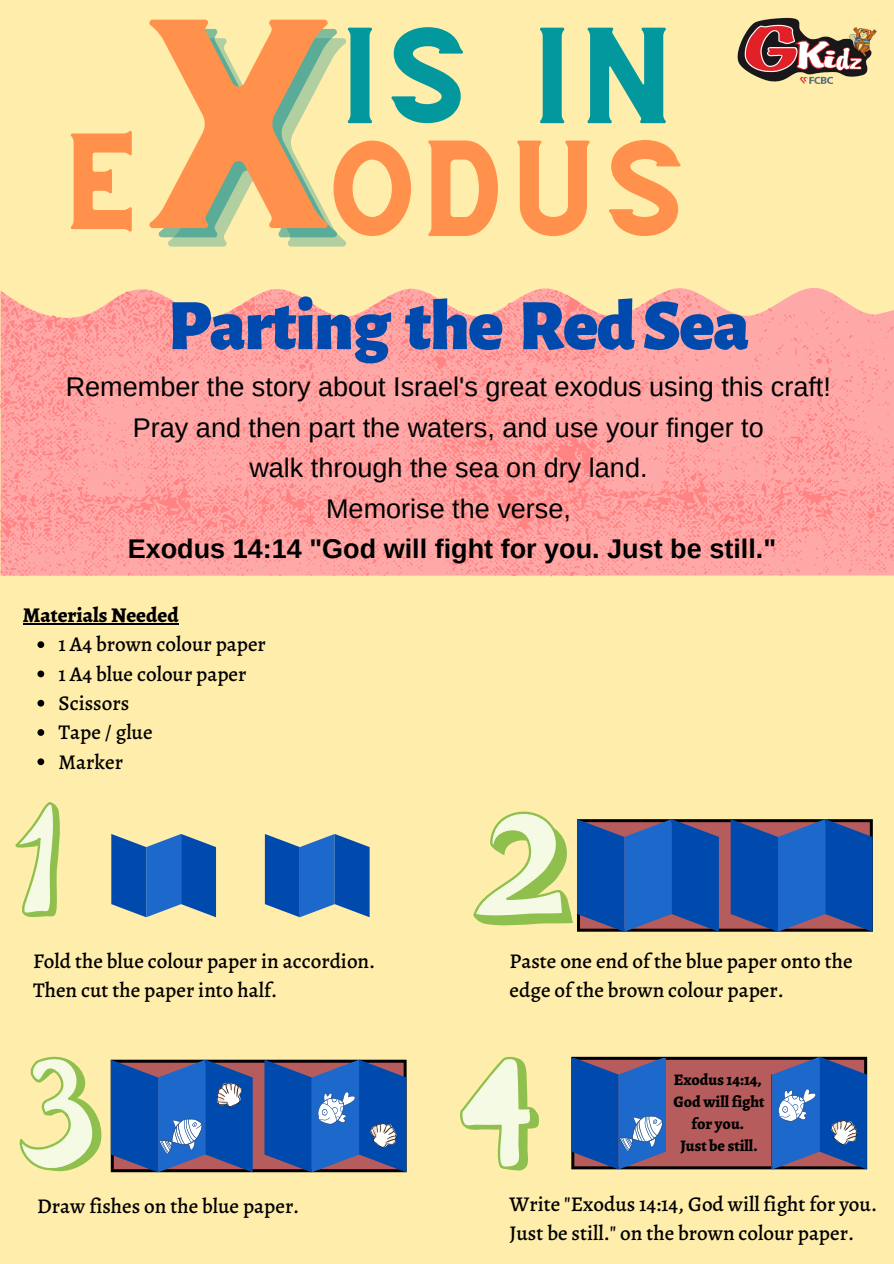
<style>
.page{position:relative;width:894px;height:1264px;background:#fff}
.page>*{position:absolute;margin:0;border:0;box-sizing:border-box;transform-origin:0 0}
.t1{font:96.15px/112.8px "CS Gordon Vintage";color:#ff914d;text-align:right}
.t2{font:900 72.3px "Alegreya Sans";letter-spacing:-.02em;color:#004aad}
.t3{font:27px/40.5px "Arimo";color:#000;text-align:center}
.t4{font:700 27px "Arimo";color:#000}
.t5{font:500 21px/29.2px "Alegreya";color:#000}
.t6{font:800 21px "Alegreya";color:#000}
.t7{font:800 16.05px/21.8px "Alegreya";color:#000;text-align:center}
.s1{color:#03989e}
.s2{font-size:209.55px;color:rgb(3 138 143/.3)}
</style>
<div class="page">
<div style="left:0;top:0;width:893px;height:1263px;background:#ffeeab"></div>
<img style="left:737px;top:17px;width:139px;height:66px">
<svg style="left:0;top:288px;width:893px;height:288px;background:#ffa3a0"></svg>
<svg style="left:20px;top:1056px;width:81px;height:115px"></svg>
<svg style="left:111px;top:834px;width:105px;height:83px;background:#306cb5"></svg>
<svg style="left:265px;top:834px;width:104px;height:83px;background:#306cb5"></svg>
<svg style="left:15px;top:802px;width:45px;height:115px"></svg>
<svg style="left:460px;top:1056px;width:78px;height:114px"></svg>
<div style="left:578px;top:820px;width:293px;height:110px;background:#b65c5c"></div>
<hr style="left:580px;top:928px;width:289px;height:3px;background:#000">
<hr style="left:580px;top:819px;width:289px;height:3px;background:#000">
<svg style="left:473px;top:811px;width:245px;height:120px"></svg>
<svg style="left:730px;top:819px;width:142px;height:112px;background:#1c51a4"></svg>
<div style="left:112px;top:1061px;width:293px;height:109px;background:#b65c5c"></div>
<hr style="left:114px;top:1169px;width:289px;height:3px;background:#000">
<hr style="left:114px;top:1059px;width:289px;height:3px;background:#000">
<svg style="left:264px;top:1059px;width:142px;height:113px;background:#2c5aa5"></svg>
<svg style="left:37px;top:641px;width:7px;height:7px"></svg>
<svg style="left:37px;top:670px;width:7px;height:7px"></svg>
<svg style="left:37px;top:699px;width:7px;height:7px"></svg>
<svg style="left:37px;top:729px;width:7px;height:7px"></svg>
<svg style="left:37px;top:758px;width:7px;height:7px"></svg>
<hr style="left:23px;top:623px;width:155px;height:1px;background:#000">
<svg style="left:111px;top:1059px;width:142px;height:113px;background:#2a59a5"></svg>
<div style="left:572px;top:1058px;width:293px;height:109px;background:#b65c5c"></div>
<hr style="left:574px;top:1166px;width:289px;height:3px;background:#000">
<hr style="left:574px;top:1056px;width:289px;height:3px;background:#000">
<svg style="left:571px;top:1056px;width:100px;height:113px"></svg>
<svg style="left:768px;top:1056px;width:98px;height:113px"></svg>
<h1 class="t1" style="left:59px;top:34px;width:630px"><span class="s1">IS IN<br></span>E<span class="s2">X</span>ODUS</h1>
<h2 class="t2" style="left:168px;top:291px;width:583px">Parting the RedSea</h2>
<p class="t3" style="left:66px;top:366px;width:766px">Remember the story about Israel's great exodus using this craft!<br>Pray and then part the waters, and use your finger to<br>walk through the sea on dry land.<br>Memorise the verse,</p>
<p class="t4" style="left:128px;top:534px;width:649px">Exodus 14:14 "God will fight for you. Just be still."</p>
<p class="t6" style="left:23px;top:600px;width:157px">Materials Needed</p>
<p class="t5" style="left:59px;top:629px;width:209px">1 A4 brown colour paper<br>1 A4 blue colour paper<br>Scissors<br>Tape / glue<br>Marker</p>
<p class="t5" style="left:33px;top:945px;width:344px">Fold the blue colour paper in accordion.<br>Then cut the paper into half.</p>
<p class="t5" style="left:509px;top:945px;width:344px">Paste one end of the blue paper onto the edge of the brown colour paper.</p>
<p class="t7" style="left:673px;top:1069px;width:93px">Exodus 14:14,<br>God will fight for you.<br>Just be still.</p>
<p class="t5" style="left:37px;top:1190px;width:263px">Draw fishes on the blue paper.</p>
<p class="t5" style="left:509px;top:1188px;width:369px">Write "Exodus 14:14, God will fight for you.<br>Just be still." on the brown colour paper.</p>
</div>
